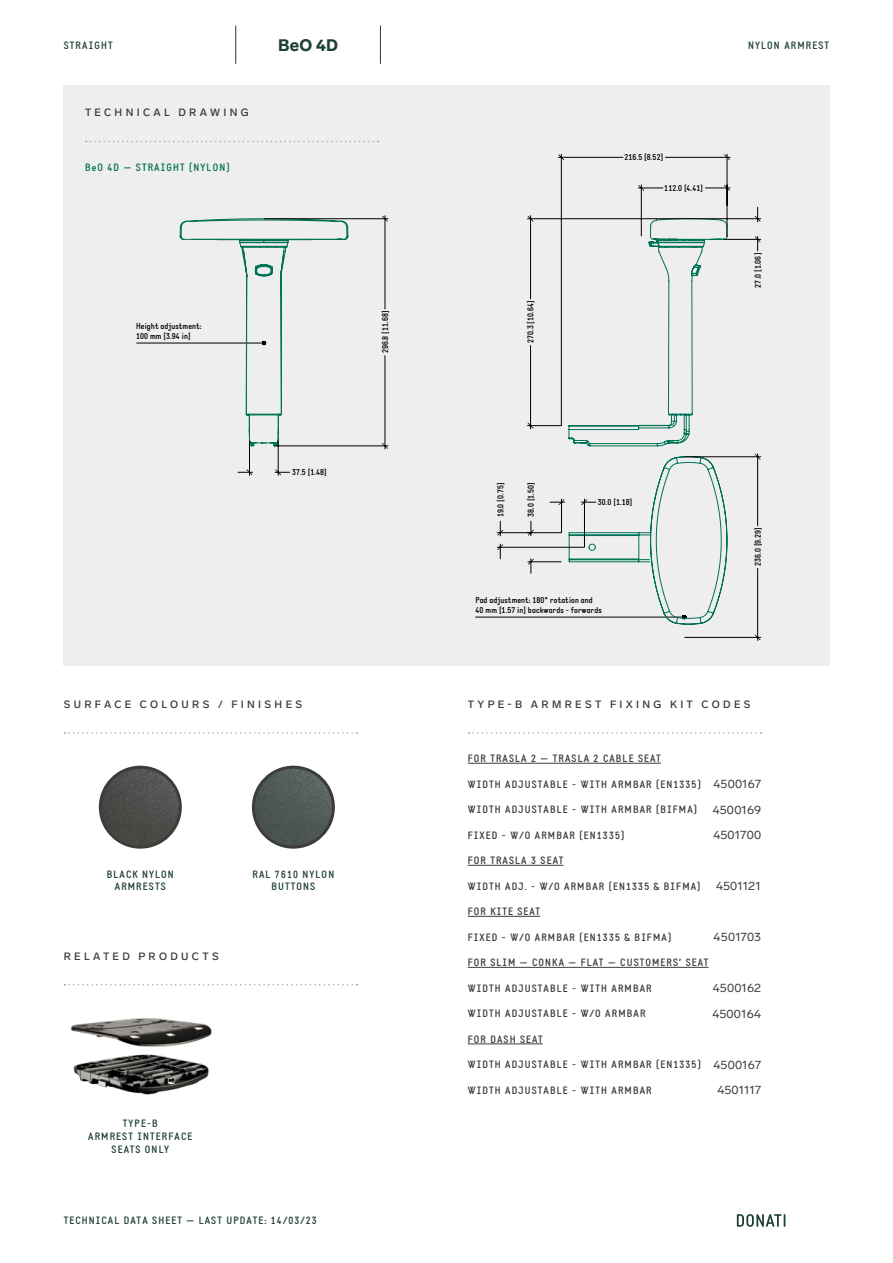
<style>
.page{position:relative;width:893px;height:1263px;background:#fff}
.page>*{position:absolute;margin:0;border:0;box-sizing:border-box;transform-origin:0 0}
.t1{font:900 16.5px "Lab Grotesque";color:#1f4036}
.t2{font:12px "Lab Grotesque";letter-spacing:.01em;color:#3c3c3a}
.t3{font:700 10.5px "Static";letter-spacing:.1em;color:#3c3c3a}
.t4{font:700 10.5px/12.6px "Static";letter-spacing:.1em;color:#1f4036;text-align:center}
.t5{font:500 10.5px "Lab Grotesque";letter-spacing:.315em;color:#3c3c3a}
.t6{font:700 10.5px "Static";letter-spacing:.1em;color:#007051}
.t7{font:700 8.55px/9.8px "Static";color:#000}
.s1{font-family:"Lab Grotesque";font-weight:400;font-size:12px}
</style>
<div class="page">
<div style="left:64px;top:85px;width:765px;height:581px;background:#eee"></div>
<div style="left:136px;top:341px;width:44px;height:278px;background:#eee"></div>
<div style="left:180px;top:85px;width:547px;height:539px;background:#eee"></div>
<svg style="left:755px;top:634px;width:6px;height:6px"></svg>
<svg style="left:755px;top:454px;width:6px;height:6px"></svg>
<svg style="left:527px;top:423px;width:6px;height:5px"></svg>
<svg style="left:527px;top:216px;width:6px;height:6px"></svg>
<svg style="left:724px;top:154px;width:6px;height:6px"></svg>
<svg style="left:558px;top:154px;width:6px;height:6px"></svg>
<svg style="left:382px;top:443px;width:6px;height:6px"></svg>
<svg style="left:382px;top:216px;width:6px;height:6px"></svg>
<hr style="left:685px;top:637px;width:76px;height:1px;background:#000">
<hr style="left:685px;top:456px;width:76px;height:1px;background:#000">
<hr style="left:757px;top:568px;width:1px;height:72px;background:#000">
<hr style="left:757px;top:454px;width:1px;height:72px;background:#000">
<hr style="left:497px;top:547px;width:87px;height:1px;background:#000">
<hr style="left:497px;top:532px;width:35px;height:1px;background:#000">
<svg style="left:497px;top:544px;width:6px;height:15px"></svg>
<svg style="left:497px;top:521px;width:6px;height:15px"></svg>
<hr style="left:561px;top:499px;width:1px;height:33px;background:#000">
<hr style="left:584px;top:499px;width:1px;height:48px;background:#000">
<svg style="left:550px;top:499px;width:15px;height:6px"></svg>
<svg style="left:581px;top:499px;width:15px;height:6px"></svg>
<hr style="left:528px;top:561px;width:33px;height:1px;background:#000">
<hr style="left:528px;top:532px;width:33px;height:1px;background:#000">
<svg style="left:528px;top:559px;width:6px;height:14px"></svg>
<svg style="left:528px;top:521px;width:6px;height:15px"></svg>
<hr style="left:724px;top:239px;width:37px;height:1px;background:#000">
<hr style="left:684px;top:218px;width:77px;height:1px;background:#000">
<svg style="left:755px;top:236px;width:6px;height:15px"></svg>
<svg style="left:755px;top:207px;width:6px;height:15px"></svg>
<hr style="left:527px;top:425px;width:34px;height:1px;background:#000">
<hr style="left:527px;top:218px;width:157px;height:1px;background:#000">
<hr style="left:530px;top:345px;width:1px;height:84px;background:#000">
<hr style="left:530px;top:216px;width:1px;height:83px;background:#000">
<hr style="left:727px;top:154px;width:1px;height:51px;background:#000">
<hr style="left:561px;top:154px;width:1px;height:271px;background:#000">
<hr style="left:665px;top:157px;width:65px;height:1px;background:#000">
<hr style="left:558px;top:157px;width:65px;height:1px;background:#000">
<hr style="left:276px;top:446px;width:112px;height:1px;background:#000">
<hr style="left:264px;top:218px;width:124px;height:1px;background:#000">
<hr style="left:385px;top:356px;width:1px;height:93px;background:#000">
<hr style="left:385px;top:216px;width:1px;height:93px;background:#000">
<hr style="left:278px;top:441px;width:1px;height:34px;background:#000">
<hr style="left:249px;top:441px;width:1px;height:34px;background:#000">
<svg style="left:275px;top:469px;width:15px;height:6px"></svg>
<svg style="left:238px;top:469px;width:15px;height:6px"></svg>
<hr style="left:727px;top:185px;width:1px;height:51px;background:#000">
<hr style="left:641px;top:185px;width:1px;height:51px;background:#000">
<svg style="left:705px;top:185px;width:25px;height:6px"></svg>
<svg style="left:638px;top:185px;width:25px;height:6px"></svg>
<img style="left:100px;top:767px;width:80px;height:79px">
<div style="left:99px;top:766px;width:83px;height:83px;border:3px solid #3c3c3a;border-radius:50%"></div>
<img style="left:253px;top:767px;width:80px;height:79px">
<div style="left:252px;top:766px;width:83px;height:83px;border:3px solid #3c3c3a;border-radius:50%"></div>
<img style="left:70px;top:1018px;width:142px;height:77px">
<svg style="left:65px;top:732px;width:292px;height:2px"></svg>
<svg style="left:468px;top:732px;width:293px;height:2px"></svg>
<svg style="left:86px;top:141px;width:293px;height:1px"></svg>
<hr style="left:235px;top:26px;width:1px;height:38px;background:#1f4036">
<hr style="left:380px;top:26px;width:1px;height:38px;background:#1f4036">
<hr style="left:468px;top:763px;width:193px;height:1px;background:#3c3c3a">
<hr style="left:468px;top:865px;width:95px;height:1px;background:#3c3c3a">
<hr style="left:468px;top:916px;width:72px;height:1px;background:#3c3c3a">
<hr style="left:468px;top:967px;width:240px;height:1px;background:#3c3c3a">
<hr style="left:468px;top:1043px;width:75px;height:1px;background:#3c3c3a">
<svg style="left:65px;top:984px;width:292px;height:1px"></svg>
<svg style="left:737px;top:1214px;width:48px;height:13px"></svg>
<p class="t4" style="left:64px;top:39px;width:50px">STRAIGHT</p>
<p class="t5" style="left:85px;top:106px;width:165px">TECHNICAL DRAWING</p>
<p class="t6" style="left:85px;top:161px;width:146px">BeO 4D — STRAIGHT (NYLON)</p>
<h1 class="t1" style="left:278px;top:35px;width:61px">BeO 4D</h1>
<p class="t7" style="left:136px;top:321px;width:67px">Height adjustment:<br>100 mm [3.94 in]</p>
<p class="t7" style="left:292px;top:468px;width:36px">37.5 [1.48]</p>
<p class="t7" style="left:380px;top:353px;width:44px;rotate:-90deg">296.8 [11.68]</p>
<p class="t5" style="left:64px;top:698px;width:240px">SURFACE COLOURS / FINISHES</p>
<p class="t4" style="left:107px;top:868px;width:69px">BLACK NYLON<br>ARMRESTS</p>
<p class="t4" style="left:252px;top:868px;width:83px">RAL 7610 NYLON<br>BUTTONS</p>
<p class="t5" style="left:64px;top:950px;width:156px">RELATED PRODUCTS</p>
<p class="t4" style="left:88px;top:1118px;width:106px">TYPE-B<br>ARMREST INTERFACE<br>SEATS ONLY</p>
<p class="t4" style="left:64px;top:1215px;width:255px">TECHNICAL DATA SHEET — LAST UPDATE: 14/03/23</p>
<p class="t4" style="left:73px;top:1215px;width:120px">TECHNICAL DATA SHEET</p>
<p class="t7" style="left:526px;top:343px;width:44px;rotate:-90deg">270.3 [10.64]</p>
<p class="t7" style="left:625px;top:153px;width:40px">216.5 [8.52]</p>
<p class="t7" style="left:664px;top:183px;width:40px">112.0 [4.41]</p>
<p class="t4" style="left:748px;top:39px;width:83px">NYLON ARMREST</p>
<p class="t7" style="left:753px;top:288px;width:36px;rotate:-90deg">27.0 [1.06]</p>
<p class="t7" style="left:496px;top:517px;width:36px;rotate:-90deg">19.0 [0.75]</p>
<p class="t7" style="left:526px;top:517px;width:36px;rotate:-90deg">38.0 [1.50]</p>
<p class="t7" style="left:598px;top:497px;width:36px">30.0 [1.18]</p>
<p class="t7" style="left:476px;top:595px;width:128px">Pad adjustment: 180° rotation and<br>40 mm [1.57 in] backwards - forwards</p>
<p class="t7" style="left:753px;top:566px;width:40px;rotate:-90deg">236.0 [9.29]</p>
<p class="t5" style="left:468px;top:698px;width:284px">TYPE-B ARMREST FIXING KIT CODES</p>
<p class="t3" style="left:468px;top:752px;width:195px">FOR TRASLA 2 — TRASLA 2 CABLE SEAT</p>
<p class="t3" style="left:468px;top:778px;width:295px">WIDTH ADJUSTABLE - WITH ARMBAR (EN1335) <span class="s1">4500167</span></p>
<p class="t3" style="left:468px;top:803px;width:231px">WIDTH ADJUSTABLE - WITH ARMBAR (BIFMA)</p>
<p class="t2" style="left:713px;top:802px;width:50px">4500169</p>
<p class="t3" style="left:468px;top:829px;width:158px">FIXED - W/O ARMBAR (EN1335)</p>
<p class="t2" style="left:713px;top:828px;width:49px">4501700</p>
<p class="t3" style="left:468px;top:854px;width:97px">FOR TRASLA 3 SEAT</p>
<p class="t3" style="left:468px;top:880px;width:234px">WIDTH ADJ. - W/O ARMBAR (EN1335 &amp; BIFMA)</p>
<p class="t2" style="left:716px;top:879px;width:47px">4501121</p>
<p class="t3" style="left:468px;top:905px;width:74px">FOR KITE SEAT</p>
<p class="t3" style="left:468px;top:931px;width:205px">FIXED - W/O ARMBAR (EN1335 &amp; BIFMA)</p>
<p class="t2" style="left:714px;top:930px;width:49px">4501703</p>
<p class="t3" style="left:468px;top:956px;width:242px">FOR SLIM — CONKA — FLAT — CUSTOMERS’ SEAT</p>
<p class="t3" style="left:468px;top:982px;width:185px">WIDTH ADJUSTABLE - WITH ARMBAR</p>
<p class="t2" style="left:713px;top:981px;width:50px">4500162</p>
<p class="t3" style="left:468px;top:1007px;width:179px">WIDTH ADJUSTABLE - W/O ARMBAR</p>
<p class="t2" style="left:712px;top:1007px;width:50px">4500164</p>
<p class="t3" style="left:468px;top:1033px;width:77px">FOR DASH SEAT</p>
<p class="t3" style="left:468px;top:1058px;width:295px">WIDTH ADJUSTABLE - WITH ARMBAR (EN1335) <span class="s1">4500167</span></p>
<p class="t3" style="left:468px;top:1084px;width:185px">WIDTH ADJUSTABLE - WITH ARMBAR</p>
<p class="t2" style="left:717px;top:1083px;width:45px">4501117</p>
</div>
